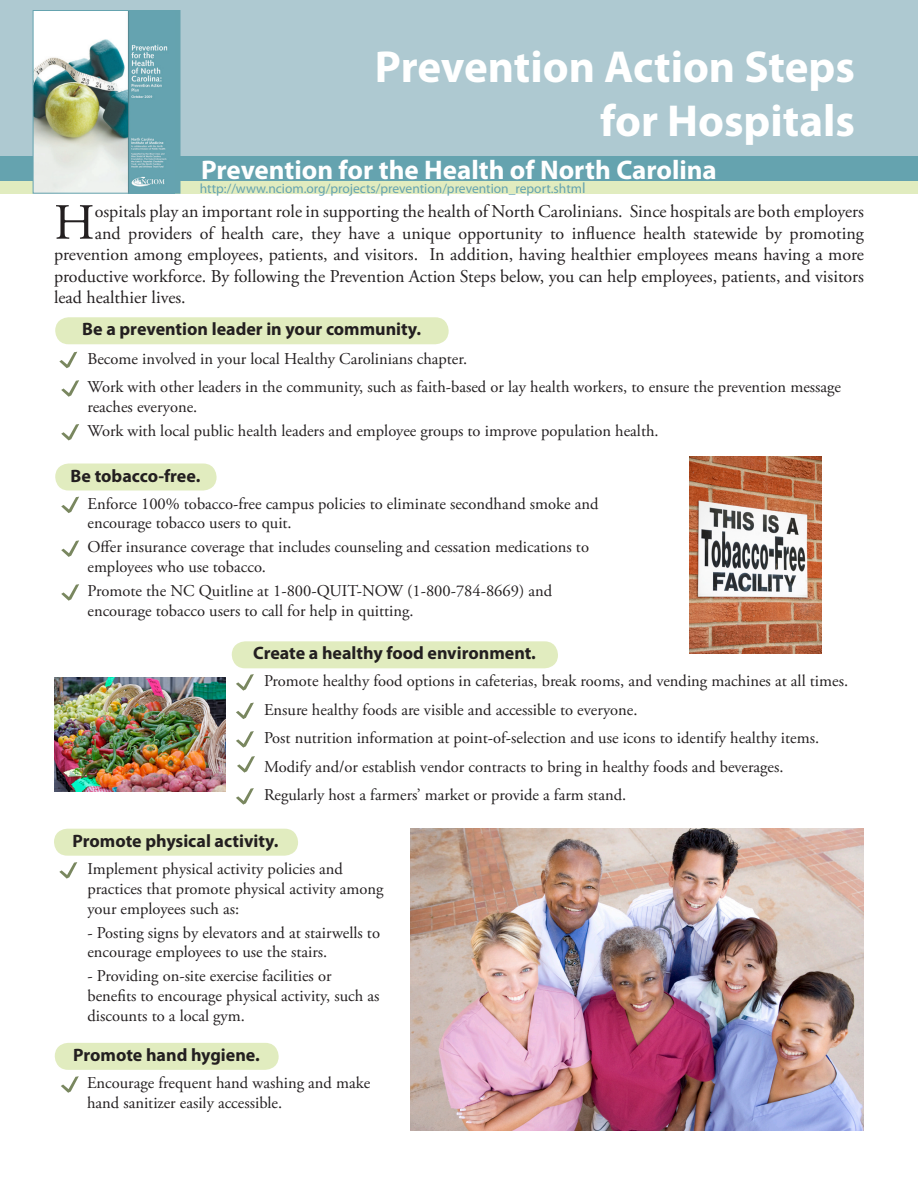
<style>
.page{position:relative;width:918px;height:1188px;background:#fff}
.page>*{position:absolute;margin:0;border:0;box-sizing:border-box;transform-origin:0 0}
.t1{font:50.55px "Adobe Garamond Pro";color:#231f20}
.t2{font:700 45px "Myriad Pro";color:#fff}
.t3{font:700 27px "Myriad Pro";color:#fff}
.t4{font:18px "Adobe Garamond Pro";color:#231f20}
.t5{font:700 18px "Myriad Pro";color:#231f20}
.t6{font:16.5px/19.8px "Adobe Garamond Pro";color:#231f20}
.t7{font:13.5px "Myriad Pro";color:#65a3af}
.s1{font-size:15px}
</style>
<div class="page">
<div style="left:0;top:154px;width:918px;height:28px;background:#65a3af"></div>
<div style="left:0;top:0;width:918px;height:155px;background:#aec9d1"></div>
<div style="left:55px;top:464px;width:162px;height:27px;background:#e1ecbf;border-radius:14px"></div>
<svg style="left:61px;top:497px;width:18px;height:16px"></svg>
<svg style="left:61px;top:540px;width:18px;height:17px"></svg>
<svg style="left:61px;top:584px;width:18px;height:17px"></svg>
<div style="left:232px;top:641px;width:326px;height:27px;background:#e1ecbf;border-radius:14px"></div>
<svg style="left:236px;top:674px;width:18px;height:17px"></svg>
<svg style="left:236px;top:703px;width:18px;height:16px"></svg>
<svg style="left:236px;top:731px;width:18px;height:17px"></svg>
<svg style="left:236px;top:788px;width:18px;height:17px"></svg>
<div style="left:54px;top:829px;width:244px;height:27px;background:#e1ecbf;border-radius:14px"></div>
<svg style="left:59px;top:862px;width:18px;height:17px"></svg>
<div style="left:55px;top:1043px;width:224px;height:27px;background:#e1ecbf;border-radius:14px"></div>
<svg style="left:61px;top:1076px;width:18px;height:17px"></svg>
<svg style="left:237px;top:756px;width:18px;height:17px"></svg>
<img style="left:690px;top:457px;width:131px;height:196px">
<img style="left:54px;top:678px;width:171px;height:113px">
<img style="left:410px;top:829px;width:454px;height:302px">
<svg style="left:59px;top:352px;width:18px;height:16px"></svg>
<svg style="left:61px;top:380px;width:18px;height:17px"></svg>
<svg style="left:61px;top:424px;width:18px;height:16px"></svg>
<div style="left:55px;top:317px;width:394px;height:27px;background:#e1ecbf;border-radius:14px"></div>
<div style="left:0;top:182px;width:918px;height:12px;background:#e1ecbf"></div>
<div style="left:33px;top:10px;width:147px;height:183px;background:#65a3af"></div>
<img style="left:35px;top:12px;width:133px;height:180px">
<div style="left:33px;top:10px;width:147px;height:184px;border:1px solid #65a3af"></div>
<p class="t2" style="left:375px;top:37px;width:482px">Prevention Action Steps</p>
<p class="t2" style="left:600px;top:91px;width:256px">for Hospitals</p>
<p class="t3" style="left:201px;top:152px;width:517px">Prevention for the Health of North Carolina</p>
<p class="t7" style="left:200px;top:180px;width:387px">http://www.nciom.org/projects/prevention/prevention_report.shtm<span class="s1">l</span></p>
<p class="t1" style="left:54px;top:192px;width:42px">H</p>
<p class="t4" style="left:95px;top:201px;width:771px">ospitals play an important role in supporting the health of North Carolinians. Since hospitals are both employers</p>
<p class="t4" style="left:95px;top:222px;width:771px">and providers of health care, they have a unique opportunity to influence health statewide by promoting</p>
<p class="t4" style="left:54px;top:244px;width:812px">prevention among employees, patients, and visitors. In addition, having healthier employees means having a more</p>
<p class="t4" style="left:54px;top:265px;width:812px">productive workforce. By following the Prevention Action Steps below, you can help employees, patients, and visitors</p>
<p class="t4" style="left:54px;top:287px;width:133px">lead healthier lives.</p>
<p class="t5" style="left:82px;top:317px;width:340px">Be a prevention leader in your community.</p>
<p class="t6" style="left:87px;top:349px;width:381px">Become involved in your local Healthy Carolinians chapter.</p>
<p class="t6" style="left:87px;top:378px;width:755px">Work with other leaders in the community, such as faith-based or lay health workers, to ensure the prevention message reaches everyone.</p>
<p class="t6" style="left:87px;top:421px;width:573px">Work with local public health leaders and employee groups to improve population health.</p>
<p class="t5" style="left:71px;top:464px;width:131px">Be tobacco-free.</p>
<p class="t6" style="left:87px;top:494px;width:513px">Enforce 100% tobacco-free campus policies to eliminate secondhand smoke and encourage tobacco users to quit.</p>
<p class="t6" style="left:87px;top:538px;width:503px">Offer insurance coverage that includes counseling and cessation medications to employees who use tobacco.</p>
<p class="t6" style="left:87px;top:582px;width:466px">Promote the NC Quitline at 1-800-QUIT-NOW (1-800-784-8669) and encourage tobacco users to call for help in quitting.</p>
<p class="t5" style="left:253px;top:642px;width:284px">Create a healthy food environment.</p>
<p class="t6" style="left:264px;top:672px;width:586px">Promote healthy food options in cafeterias, break rooms, and vending machines at all times.</p>
<p class="t6" style="left:264px;top:700px;width:375px">Ensure healthy foods are visible and accessible to everyone.</p>
<p class="t6" style="left:264px;top:729px;width:557px">Post nutrition information at point-of-selection and use icons to identify healthy items.</p>
<p class="t6" style="left:264px;top:757px;width:521px">Modify and/or establish vendor contracts to bring in healthy foods and beverages.</p>
<p class="t6" style="left:264px;top:786px;width:364px">Regularly host a farmers’ market or provide a farm stand.</p>
<p class="t5" style="left:73px;top:829px;width:207px">Promote physical activity.</p>
<p class="t6" style="left:87px;top:860px;width:298px">Implement physical activity policies and practices that promote physical activity among your employees such as:</p>
<p class="t6" style="left:87px;top:923px;width:294px">- Posting signs by elevators and at stairwells to encourage employees to use the stairs.</p>
<p class="t6" style="left:87px;top:967px;width:293px">- Providing on-site exercise facilities or benefits to encourage physical activity, such as discounts to a local gym.</p>
<p class="t5" style="left:73px;top:1043px;width:188px">Promote hand hygiene.</p>
<p class="t6" style="left:87px;top:1074px;width:285px">Encourage frequent hand washing and make hand sanitizer easily accessible.</p>
</div>
